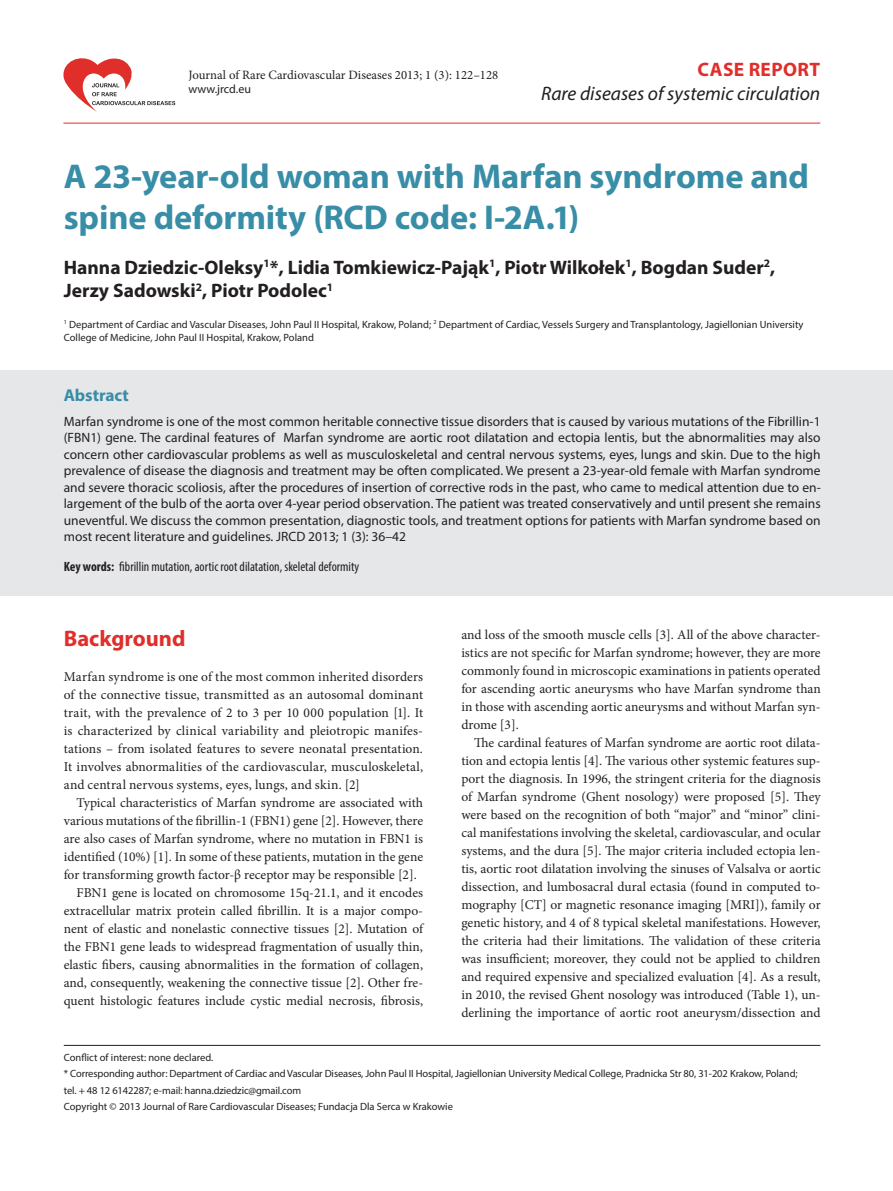
<style>
.page{position:relative;width:893px;height:1191px;background:#fff}
.page>*{position:absolute;margin:0;border:0;box-sizing:border-box;transform-origin:0 0}
.t1{font:700 34.5px/41.4px "Myriad Pro";letter-spacing:-.005em;color:#388da7}
.t2{font:700 22.5px "Myriad Pro";color:#e02f2b}
.t3{font:700 19.5px/23.4px "Myriad Pro";color:#231f20}
.t4{font:italic 19.5px "Myriad Pro";color:#231f20}
.t5{font:700 19.5px "Myriad Pro";letter-spacing:.02em;color:#e02f2b}
.t6{font:700 17.25px "Myriad Pro";color:#388da7}
.t7{font:13.5px/18px "Minion Pro";color:#231f20;text-align:justify}
.t8{font:13.5px/16.5px "Myriad Pro";color:#231f20;text-align:justify}
.t9{font:condensed 13.5px "Myriad Pro";color:#231f20}
.t10{font:12.75px "Minion Pro";color:#231f20}
.t11{font:12px "Myriad Pro";color:#231f20}
.t12{font:10.5px/16.5px "Myriad Pro";color:#231f20}
.s1{font-weight:700}
</style>
<div class="page">
<hr style="left:63px;top:123px;width:757px;height:1px;background:#e02f2b">
<svg style="left:63px;top:58px;width:112px;height:54px"></svg>
<hr style="left:64px;top:1045px;width:756px;height:1px;background:#231f20">
<div style="left:0;top:371px;width:893px;height:225px;background:#e6e7e9"></div>
<p class="t10" style="left:188px;top:66px;width:311px">Journal of Rare Cardiovascular Diseases 2013; 1 (3): 122–128</p>
<p class="t11" style="left:188px;top:81px;width:64px">www.jrcd.eu</p>
<h3 class="t5" style="left:698px;top:57px;width:124px">CASE REPORT</h3>
<h3 class="t4" style="left:541px;top:81px;width:281px">Rare diseases of systemic circulation</h3>
<h1 class="t1" style="left:64px;top:154px;width:747px">A 23‑year‑old woman with Marfan syndrome and spine deformity (RCD code: I-2A.1)</h1>
<h3 class="t3" style="left:64px;top:255px;width:713px">Hanna Dziedzic-Oleksy<sup>1</sup>*, Lidia Tomkiewicz-Pająk<sup>1</sup>, Piotr Wilkołek<sup>1</sup>, Bogdan Suder<sup>2</sup>,<br>Jerzy Sadowski<sup>2</sup>, Piotr Podolec<sup>1</sup></h3>
<p class="t12" style="left:64px;top:317px;width:741px;line-height:13.5px"><sup>1</sup> Department of Cardiac and Vascular Diseases, John Paul II Hospital, Krakow, Poland; <sup>2</sup> Department of Cardiac, Vessels Surgery and Transplantology, Jagiellonian University<br>College of Medicine, John Paul II Hospital, Krakow, Poland</p>
<p class="t6" style="left:64px;top:384px;width:67px">Abstract</p>
<p class="t8" style="left:64px;top:413px;width:758px">Marfan syndrome is one of the most common heritable connective tissue disorders that is caused by various mutations of the Fibrillin-1 (FBN1) gene. The cardinal features of Marfan syndrome are aortic root dilatation and ectopia lentis, but the abnormalities may also concern other cardiovascular problems as well as musculoskeletal and central nervous systems, eyes, lungs and skin. Due to the high prevalence of disease the diagnosis and treatment may be often complicated. We present a 23-year-old female with Marfan syndrome and severe thoracic scoliosis, after the procedures of insertion of corrective rods in the past, who came to medical attention due to en&shy;largement of the bulb of the aorta over 4-year period observation. The patient was treated conservatively and until present she remains uneventful. We discuss the common presentation, diagnostic tools, and treatment options for patients with Marfan syndrome based on most recent literature and guidelines. JRCD 2013; 1 (3): 36–42</p>
<p class="t9" style="left:64px;top:558px;width:297px"><span class="s1">Key words:</span> fibrillin mutation, aortic root dilatation, skeletal deformity</p>
<h2 class="t2" style="left:64px;top:624px;width:123px">Background</h2>
<p class="t7" style="left:64px;top:668px;width:361px">Marfan syndrome is one of the most common inherited disorders of the connective tissue, transmitted as an autosomal dominant trait, with the prevalence of 2 to 3 per 10 000 population [1]. It is characterized by clinical variability and pleiotropic manifes‑ tations – from isolated features to severe neonatal presentation.<br>It involves abnormalities of the cardiovascular, musculoskeletal, and central nervous systems, eyes, lungs, and skin. [2]</p>
<p class="t7" style="left:77px;top:794px;width:348px">Typical characteristics of Marfan syndrome are associated with</p>
<p class="t7" style="left:64px;top:812px;width:361px">various mutations of the fibrillin‑1 (FBN1) gene [2]. However, there</p>
<p class="t7" style="left:64px;top:830px;width:361px">are also cases of Marfan syndrome, where no mutation in FBN1 is</p>
<p class="t7" style="left:64px;top:848px;width:361px">identified (10%) [1]. In some of these patients, mutation in the gene</p>
<p class="t7" style="left:64px;top:866px;width:355px">for transforming growth factor‑β receptor may be responsible [2].</p>
<p class="t7" style="left:77px;top:884px;width:348px">FBN1 gene is located on chromosome 15q‑21.1, and it encodes</p>
<p class="t7" style="left:64px;top:902px;width:361px">extracellular matrix protein called fibrillin. It is a major compo‑</p>
<p class="t7" style="left:64px;top:920px;width:361px">nent of elastic and nonelastic connective tissues [2]. Mutation of</p>
<p class="t7" style="left:64px;top:938px;width:361px">the FBN1 gene leads to widespread fragmentation of usually thin,</p>
<p class="t7" style="left:64px;top:956px;width:361px">elastic fibers, causing abnormalities in the formation of collagen,</p>
<p class="t7" style="left:64px;top:974px;width:361px">and, consequently, weakening the connective tissue [2]. Other fre‑</p>
<p class="t7" style="left:64px;top:992px;width:361px">quent histologic features include cystic medial necrosis, fibrosis,</p>
<p class="t7" style="left:461px;top:626px;width:361px">and loss of the smooth muscle cells [3]. All of the above character‑ istics are not specific for Marfan syndrome; however, they are more commonly found in microscopic examinations in patients operated for ascending aortic aneurysms who have Marfan syndrome than in those with ascending aortic aneurysms and without Marfan syn‑ drome [3].</p>
<p class="t7" style="left:461px;top:734px;width:361px;text-indent:13px">The cardinal features of Marfan syndrome are aortic root dilata‑ tion and ectopia lentis [4]. The various other systemic features sup‑ port the diagnosis. In 1996, the stringent criteria for the diagnosis of Marfan syndrome (Ghent nosology) were proposed [5]. They were based on the recognition of both “major” and “minor” clini‑ cal manifestations involving the skeletal, cardiovascular, and ocular systems, and the dura [5]. The major criteria included ectopia len‑ tis, aortic root dilatation involving the sinuses of Valsalva or aortic dissection, and lumbosacral dural ectasia (found in computed to‑ mography [CT] or magnetic resonance imaging [MRI]), family or genetic history, and 4 of 8 typical skeletal manifestations. However, the criteria had their limitations. The validation of these criteria was insufficient; moreover, they could not be applied to children and required expensive and specialized evaluation [4]. As a result, in 2010, the revised Ghent nosology was introduced (Table 1), un‑ derlining the importance of aortic root aneurysm/dissection and</p>
<p class="t12" style="left:64px;top:1048px;width:735px">Conflict of interest: none declared.<br>* Corresponding author: Department of Cardiac and Vascular Diseases, John Paul II Hospital, Jagiellonian University Medical College, Pradnicka Str 80, 31-202 Krakow, Poland; tel. + 48 12 6142287; e‑mail: hanna.dziedzic@gmail.com<br>Copyright © 2013 Journal of Rare Cardiovascular Diseases; Fundacja Dla Serca w Krakowie</p>
</div>
